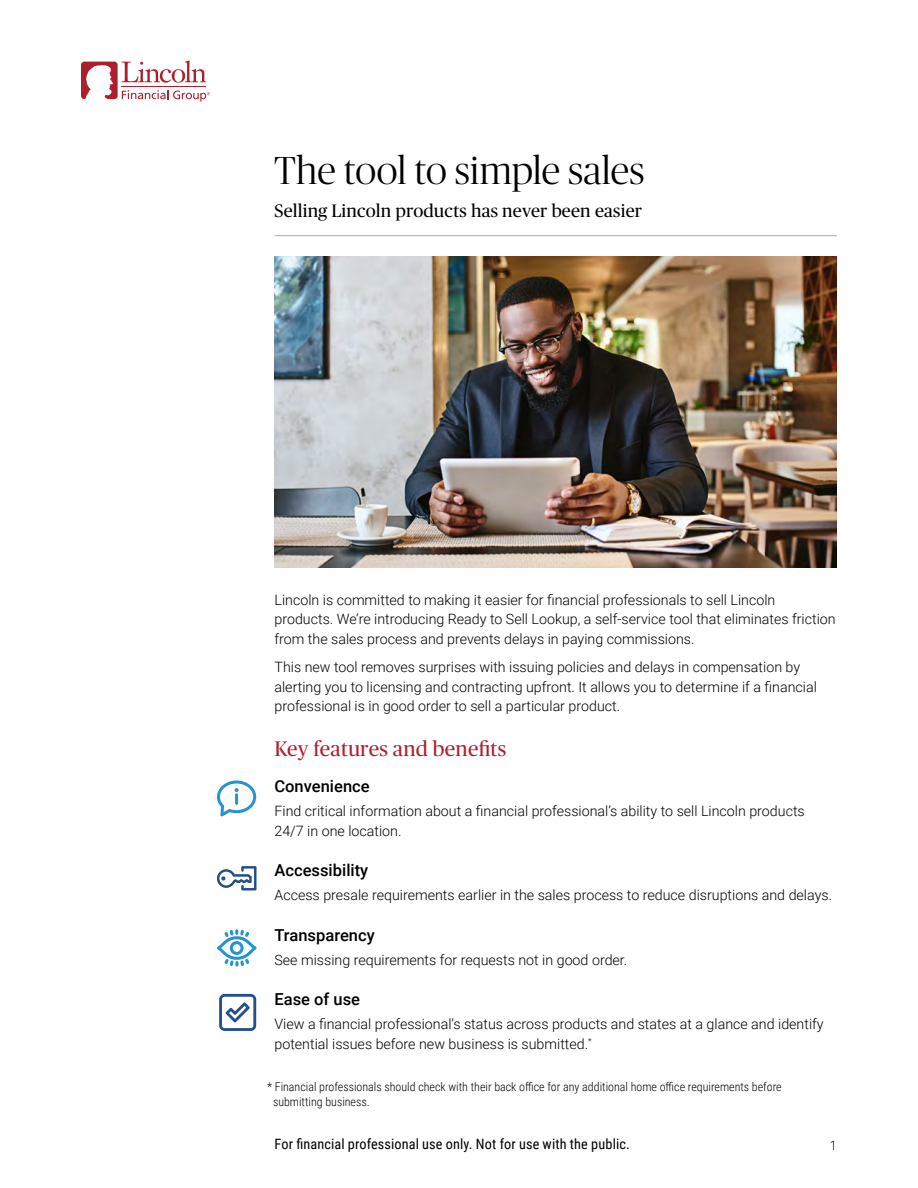
<style>
.page{position:relative;width:918px;height:1188px;background:#fff}
.page>*{position:absolute;margin:0;border:0;box-sizing:border-box;transform-origin:0 0}
.Headline{font:300 39px "Publico Banner";letter-spacing:.01em;color:#000}
.Subheader_1{font:21px "Publico Headline";letter-spacing:.01em;color:#ad1f2d}
.Subtitle{font:18px "Publico Headline";letter-spacing:.01em;color:#000}
.Subheader_2{font:500 16.5px "Roboto";color:#000}
.Body_Copy{font:300 14.25px/19.5px "Roboto";color:#000}
.Audience_Restriction{font:14.25px "Roboto Condensed";letter-spacing:.005em;color:#000}
.t1{font:300 12.75px "Roboto";color:#000}
.Footnotes{font:300 12px/15px "Roboto Condensed";color:#000}
</style>
<div class="page">
<hr style="left:274px;top:235px;width:563px;height:1px;background:#a7a9ac">
<img style="left:274px;top:256px;width:563px;height:312px">
<svg style="left:217px;top:929px;width:40px;height:38px"></svg>
<svg style="left:217px;top:866px;width:39px;height:25px"></svg>
<svg style="left:219px;top:994px;width:37px;height:37px"></svg>
<svg style="left:217px;top:781px;width:39px;height:35px"></svg>
<svg style="left:81px;top:60px;width:129px;height:42px"></svg>
<h1 class="Headline" style="left:274px;top:145px;width:372px">The tool to simple sales</h1>
<p class="Subtitle" style="left:274px;top:198px;width:369px">Selling Lincoln products has never been easier</p>
<p class="Body_Copy" style="left:274px;top:589px;width:563px">Lincoln is committed to making it easier for financial professionals to sell Lincoln products. We’re introducing Ready to Sell Lookup, a self-service tool that eliminates friction from the sales process and prevents delays in paying commissions.</p>
<p class="Body_Copy" style="left:274px;top:657px;width:544px">This new tool removes surprises with issuing policies and delays in compensation by alerting you to licensing and contracting upfront. It allows you to determine if a financial professional is in good order to sell a particular product.</p>
<h2 class="Subheader_1" style="left:274px;top:734px;width:233px">Key features and benefits</h2>
<h3 class="Subheader_2" style="left:274px;top:775px;width:97px">Convenience</h3>
<p class="Body_Copy" style="left:274px;top:801px;width:532px">Find critical information about a financial professional’s ability to sell Lincoln products<br>24/7 in one location.</p>
<h3 class="Subheader_2" style="left:274px;top:859px;width:95px">Accessibility</h3>
<p class="Body_Copy" style="left:274px;top:885px;width:559px">Access presale requirements earlier in the sales process to reduce disruptions and delays.</p>
<h3 class="Subheader_2" style="left:274px;top:923px;width:102px">Transparency</h3>
<p class="Body_Copy" style="left:274px;top:949px;width:354px">See missing requirements for requests not in good order.</p>
<h3 class="Subheader_2" style="left:274px;top:988px;width:87px">Ease of use</h3>
<p class="Body_Copy" style="left:274px;top:1014px;width:551px">View a financial professional’s status across products and states at a glance and identify potential issues before new business is submitted.<sup>*</sup></p>
<p class="Footnotes" style="left:273px;top:1079px;width:510px;text-indent:-6px">* Financial professionals should check with their back office for any additional home office requirements before submitting business.</p>
<p class="Audience_Restriction" style="left:274px;top:1134px;width:357px">For financial professional use only. Not for use with the public.</p>
<p class="t1" style="left:830px;top:1136px;width:9px">1</p>
</div>
